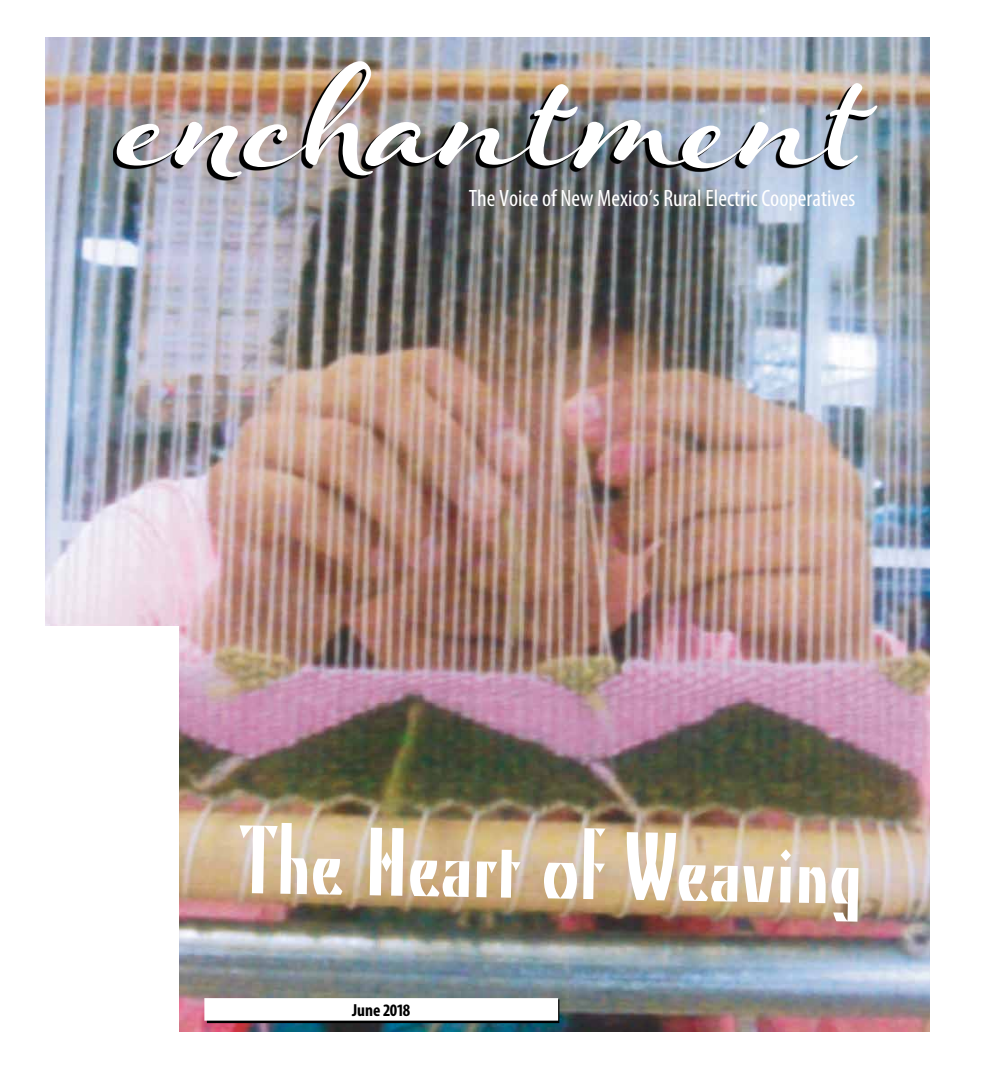
<style>
.page{position:relative;width:990px;height:1080px;background:#fff}
.page>*{position:absolute;margin:0;border:0;box-sizing:border-box;transform-origin:0 0}
.t1{font:700 254.38px "Hummingbird";color:#fff}
.t2{font:96.25px "Kino";color:#fff;scale:.91 1}
.t3{font:condensed 23.75px "Myriad Pro";color:#fff}
.t4{font:700 condensed 17.5px "Myriad Pro";color:#000}
</style>
<div class="page">
<img style="left:45px;top:37px;width:885px;height:994px">
<img style="left:113px;top:65px;width:761px;height:116px">
<div style="left:30px;top:626px;width:149px;height:425px;background:#fff"></div>
<div style="left:207px;top:999px;width:352px;height:24px;background:#000"></div>
<div style="left:204px;top:998px;width:354px;height:23px;background:#fff"></div>
<h1 class="t1" style="left:115px;top:-73px;width:746px">enchantment</h1>
<p class="t3" style="left:469px;top:184px;width:388px">The Voice of New Mexico’s Rural Electric Cooperatives</p>
<h2 class="t2" style="left:240px;top:805px;width:686px;rotate:1deg">The Heart of Weaving</h2>
<p class="t4" style="left:352px;top:999px;width:60px">June 2018</p>
</div>
